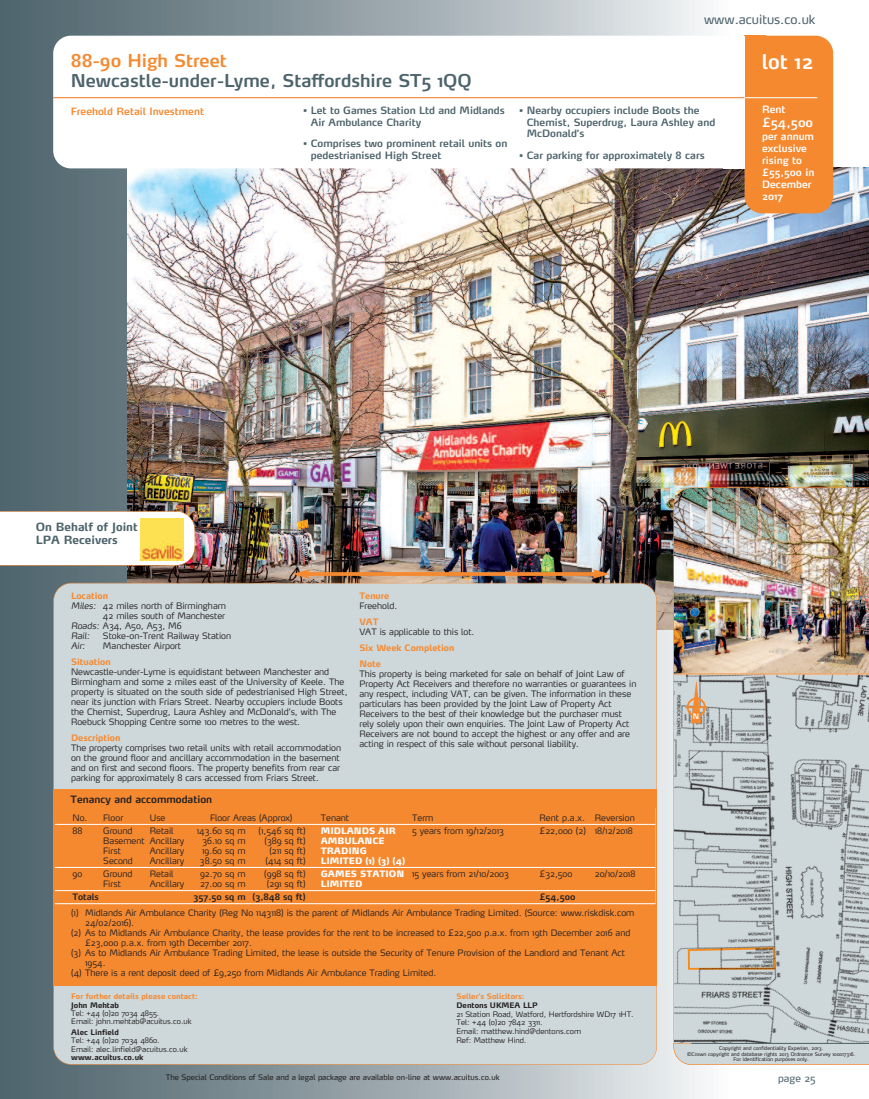
<style>
.page{position:relative;width:869px;height:1099px;background:#fff}
.page>*{position:absolute;margin:0;border:0;box-sizing:border-box;transform-origin:0 0}
.t1{font:600 20px "Max";color:#fff}
.t2{font:600 17.5px "Max";color:#4c636b}
.t3{font:600 17.5px "Max";color:#f58930}
.t4{font:12.5px "Max";color:#4c636b}
.t5{font:600 12.5px "Max";color:#fff}
.t6{font:700 11.25px/13.8px "Max";color:#4c636b}
.t7{font:600 10px/11.2px "Max";color:#4c636b}
.t8{font:600 10px/12px "Max";color:#fff}
.t9{font:600 10px "Max";color:#f58930}
.t10{font:600 10px "Max";color:#231f20}
.t11{font:10px "Max";color:#4c636b}
.t12{font:300 8.75px/10px "Max";color:#231f20}
.t13{font:900 8.75px/10px "Max";color:#fff}
.t14{font:700 8.75px/16px "Max";color:#f58930}
.t15{font:600 8.75px "Max";color:#231f20}
.t16{font:italic 300 8.75px "Max";color:#231f20}
.t17{font:300 7.5px/8.8px "Max";color:#231f20}
.t18{font:7.5px "Max";color:#231f20}
.t19{font:700 7.5px "Max";color:#231f20}
.t20{font:700 7.5px "Max";color:#f58930}
.t21{font:600 7.38px "Max";color:#fff}
.t22{font:5px/5.6px "Max";color:#231f20;text-align:center}
.s1{font-style:italic}
</style>
<div class="page">
<div style="left:0;top:0;width:733px;height:1098px;background:linear-gradient(to right,#485d66,#f2f1f1)"></div>
<img style="left:128px;top:168px;width:740px;height:462px">
<div style="left:744px;top:36px;width:88px;height:177px;background:#f58930;border-radius:18px"></div>
<div style="left:744px;top:36px;width:21px;height:14px;background:#f58930"></div>
<div style="left:53px;top:36px;width:691px;height:132px;background:#fff;border-radius:18px"></div>
<hr style="left:735px;top:97px;width:82px;height:1px;background:#fff">
<div style="left:722px;top:36px;width:22px;height:132px;background:#fff"></div>
<hr style="left:53px;top:97px;width:691px;height:1px;background:#f47321">
<div style="left:54px;top:583px;width:602px;height:481px;background:#ced8da;border-radius:18px"></div>
<svg style="left:0;top:511px;width:195px;height:54px"></svg>
<div style="left:53px;top:788px;width:603px;height:197px;background:#f58930"></div>
<svg style="left:673px;top:674px;width:195px;height:369px;background:#bcc4c5"></svg>
<div style="left:673px;top:1043px;width:195px;height:21px;background:#ced8da"></div>
<hr style="left:691px;top:1043px;width:177px;height:1px;background:#4c636b">
<img style="left:673px;top:487px;width:195px;height:187px">
<hr style="left:684px;top:706px;width:23px;height:2px;background:#f58930">
<svg style="left:686px;top:680px;width:19px;height:43px"></svg>
<svg style="left:309px;top:572px;width:283px;height:4px"></svg>
<svg style="left:292px;top:569px;width:17px;height:9px"></svg>
<svg style="left:592px;top:569px;width:17px;height:9px"></svg>
<hr style="left:55px;top:824px;width:600px;height:1px;background:#fff">
<hr style="left:55px;top:867px;width:600px;height:1px;background:#fff">
<hr style="left:55px;top:890px;width:600px;height:1px;background:#fff">
<hr style="left:55px;top:903px;width:600px;height:1px;background:#fff">
<img style="left:141px;top:518px;width:42px;height:42px">
<h2 class="t3" style="left:71px;top:54px;width:157px">88-90 High Street</h2>
<h2 class="t2" style="left:71px;top:74px;width:402px">Newcastle-under-Lyme, Staffordshire ST5 1QQ</h2>
<p class="t9" style="left:71px;top:107px;width:135px">Freehold Retail Investment</p>
<p class="t7" style="left:310px;top:106px;width:195px;text-indent:-7px">• Let to Games Station Ltd and Midlands<br>Air Ambulance Charity</p>
<p class="t7" style="left:310px;top:139px;width:198px;text-indent:-7px">• Comprises two prominent retail units on pedestrianised High Street</p>
<h3 class="t4" style="left:703px;top:15px;width:113px">www.acuitus.co.uk</h3>
<p class="t7" style="left:526px;top:106px;width:190px;text-indent:-7px">• Nearby occupiers include Boots the<br>Chemist, Superdrug, Laura Ashley and<br>McDonald’s</p>
<p class="t7" style="left:519px;top:150px;width:187px">• Car parking for approximately 8 cars</p>
<h1 class="t1" style="left:761px;top:54px;width:53px">lot 12</h1>
<p class="t8" style="left:761px;top:105px;width:25px">Rent</p>
<h3 class="t5" style="left:761px;top:118px;width:53px">£54,500</h3>
<p class="t8" style="left:761px;top:132px;width:54px">per annum exclusive rising to £55,500 in<br>December<br>2017</p>
<p class="t6" style="left:36px;top:520px;width:103px">On Behalf of Joint<br>LPA Receivers</p>
<p class="t14" style="left:71px;top:588px;width:38px">Location</p>
<p class="t12" style="left:71px;top:601px;width:156px"><span class="s1">Miles:</span> 42 miles north of Birmingham</p>
<p class="t12" style="left:103px;top:611px;width:124px">42 miles south of Manchester</p>
<p class="t12" style="left:71px;top:621px;width:112px"><span class="s1">Roads:</span> A34, A50, A53, M6</p>
<p class="t16" style="left:71px;top:632px;width:20px">Rail:</p>
<p class="t12" style="left:103px;top:631px;width:130px">Stoke-on-Trent Railway Station</p>
<p class="t16" style="left:71px;top:642px;width:16px">Air:</p>
<p class="t12" style="left:103px;top:641px;width:79px">Manchester Airport</p>
<p class="t14" style="left:71px;top:654px;width:41px">Situation</p>
<p class="t12" style="left:71px;top:667px;width:278px">Newcastle-under-Lyme is equidistant between Manchester and Birmingham and some 2 miles east of the University of Keele. The property is situated on the south side of pedestrianised High Street, near its junction with Friars Street. Nearby occupiers include Boots the Chemist, Superdrug, Laura Ashley and McDonald’s, with The Roebuck Shopping Centre some 100 metres to the west.</p>
<p class="t14" style="left:71px;top:730px;width:51px">Description</p>
<p class="t12" style="left:71px;top:743px;width:271px">The property comprises two retail units with retail accommodation on the ground floor and ancillary accommodation in the basement and on first and second floors. The property benefits from rear car parking for approximately 8 cars accessed from Friars Street.</p>
<p class="t10" style="left:71px;top:795px;width:143px">Tenancy and accommodation</p>
<p class="t14" style="left:359px;top:588px;width:31px">Tenure</p>
<p class="t12" style="left:359px;top:601px;width:39px">Freehold.</p>
<p class="t14" style="left:359px;top:614px;width:21px">VAT</p>
<p class="t12" style="left:359px;top:627px;width:117px">VAT is applicable to this lot.</p>
<p class="t14" style="left:359px;top:640px;width:96px">Six Week Completion<br>Note</p>
<p class="t12" style="left:359px;top:669px;width:278px">This property is being marketed for sale on behalf of Joint Law of Property Act Receivers and therefore no warranties or guarantees in any respect, including VAT, can be given. The information in these particulars has been provided by the Joint Law of Property Act Receivers to the best of their knowledge but the purchaser must rely solely upon their own enquiries. The Joint Law of Property Act Receivers are not bound to accept the highest or any offer and are acting in respect of this sale without personal liability.</p>
<p class="t12" style="left:72px;top:813px;width:52px">No. Floor</p>
<p class="t12" style="left:150px;top:813px;width:17px">Use</p>
<p class="t12" style="left:210px;top:813px;width:84px">Floor Areas (Approx)</p>
<p class="t12" style="left:320px;top:813px;width:30px">Tenant</p>
<p class="t12" style="left:412px;top:813px;width:23px">Term</p>
<p class="t12" style="left:539px;top:813px;width:97px">Rent p.a.x. Reversion</p>
<p class="t12" style="left:72px;top:826px;width:12px">88</p>
<p class="t12" style="left:103px;top:826px;width:43px">Ground<br>Basement<br>First<br>Second</p>
<p class="t12" style="left:150px;top:826px;width:36px">Retail<br>Ancillary<br>Ancillary<br>Ancillary</p>
<p class="t12" style="left:200px;top:826px;width:47px;text-align:justify;text-indent:-3px">143.60 sq m 36.10 sq m 19.60 sq m 38.50 sq m</p>
<p class="t12" style="left:258px;top:826px;width:48px;text-align:right">(1,546 sq ft) (389 sq ft) (211 sq ft) (414 sq ft)</p>
<p class="t13" style="left:320px;top:826px;width:86px">MIDLANDS AIR<br>AMBULANCE<br>TRADING<br>LIMITED (1) (3) (4)</p>
<p class="t12" style="left:412px;top:826px;width:93px">5 years from 19/12/2013</p>
<p class="t12" style="left:539px;top:826px;width:95px">£22,000 (2) 18/12/2018</p>
<p class="t12" style="left:72px;top:869px;width:11px">90</p>
<p class="t12" style="left:103px;top:869px;width:31px">Ground<br>First</p>
<p class="t12" style="left:150px;top:869px;width:36px">Retail<br>Ancillary</p>
<p class="t12" style="left:200px;top:869px;width:47px">92.70 sq m<br>27.00 sq m</p>
<p class="t12" style="left:264px;top:869px;width:43px">(998 sq ft) (291 sq ft)</p>
<p class="t13" style="left:320px;top:869px;width:85px">GAMES STATION<br>LIMITED</p>
<p class="t12" style="left:412px;top:869px;width:98px">15 years from 21/10/2003</p>
<p class="t12" style="left:539px;top:869px;width:34px">£32,500</p>
<p class="t12" style="left:594px;top:869px;width:42px">20/10/2018</p>
<p class="t15" style="left:72px;top:893px;width:28px">Totals</p>
<p class="t15" style="left:193px;top:893px;width:113px">357.50 sq m (3,848 sq ft)</p>
<p class="t15" style="left:539px;top:893px;width:37px">£54,500</p>
<p class="t12" style="left:71px;top:908px;width:564px">(1) Midlands Air Ambulance Charity (Reg No 1143118) is the parent of Midlands Air Ambulance Trading Limited. (Source: www.riskdisk.com</p>
<p class="t12" style="left:85px;top:918px;width:50px">24/02/2016).</p>
<p class="t12" style="left:71px;top:928px;width:560px">(2) As to Midlands Air Ambulance Charity, the lease provides for the rent to be increased to £22,500 p.a.x. from 19th December 2016 and</p>
<p class="t12" style="left:85px;top:938px;width:168px">£23,000 p.a.x. from 19th December 2017.</p>
<p class="t12" style="left:71px;top:948px;width:555px">(3) As to Midlands Air Ambulance Trading Limited, the lease is outside the Security of Tenure Provision of the Landlord and Tenant Act</p>
<p class="t12" style="left:85px;top:958px;width:22px">1954.</p>
<p class="t12" style="left:71px;top:968px;width:366px">(4) There is a rent deposit deed of £9,250 from Midlands Air Ambulance Trading Limited.</p>
<p class="t20" style="left:71px;top:993px;width:128px">For further details please contact:</p>
<p class="t19" style="left:71px;top:1001px;width:49px">John Mehtab</p>
<p class="t17" style="left:71px;top:1009px;width:122px;line-height:8.4px">Tel: +44 (0)20 7034 4855.<br>Email: john.mehtab@acuitus.co.uk</p>
<p class="t19" style="left:71px;top:1029px;width:49px">Alec Linfield</p>
<p class="t17" style="left:71px;top:1036px;width:118px">Tel: +44 (0)20 7034 4860.<br>Email: alec.linfield@acuitus.co.uk</p>
<p class="t19" style="left:71px;top:1054px;width:74px">www.acuitus.co.uk</p>
<p class="t20" style="left:456px;top:993px;width:69px">Seller’s Solicitors:</p>
<p class="t19" style="left:456px;top:1002px;width:83px">Dentons UKMEA LLP</p>
<p class="t17" style="left:456px;top:1010px;width:179px">21 Station Road, Watford, Hertfordshire WD17 1HT.<br>Tel: +44 (0)20 7842 3311.<br>Email: matthew.hind@dentons.com<br>Ref: Matthew Hind.</p>
<p class="t18" style="left:166px;top:1073px;width:335px">The Special Conditions of Sale and a legal package are available on-line at www.acuitus.co.uk</p>
<p class="t21" style="left:692px;top:713px;width:8px">N</p>
<p class="t22" style="left:686px;top:1045px;width:170px">Copyright and confidentiality Experian, 2013.<br>©Crown copyright and database rights 2013 Ordnance Survey 100017316.<br>For identification purposes only.</p>
<p class="t11" style="left:777px;top:1074px;width:39px">page 25</p>
</div>
